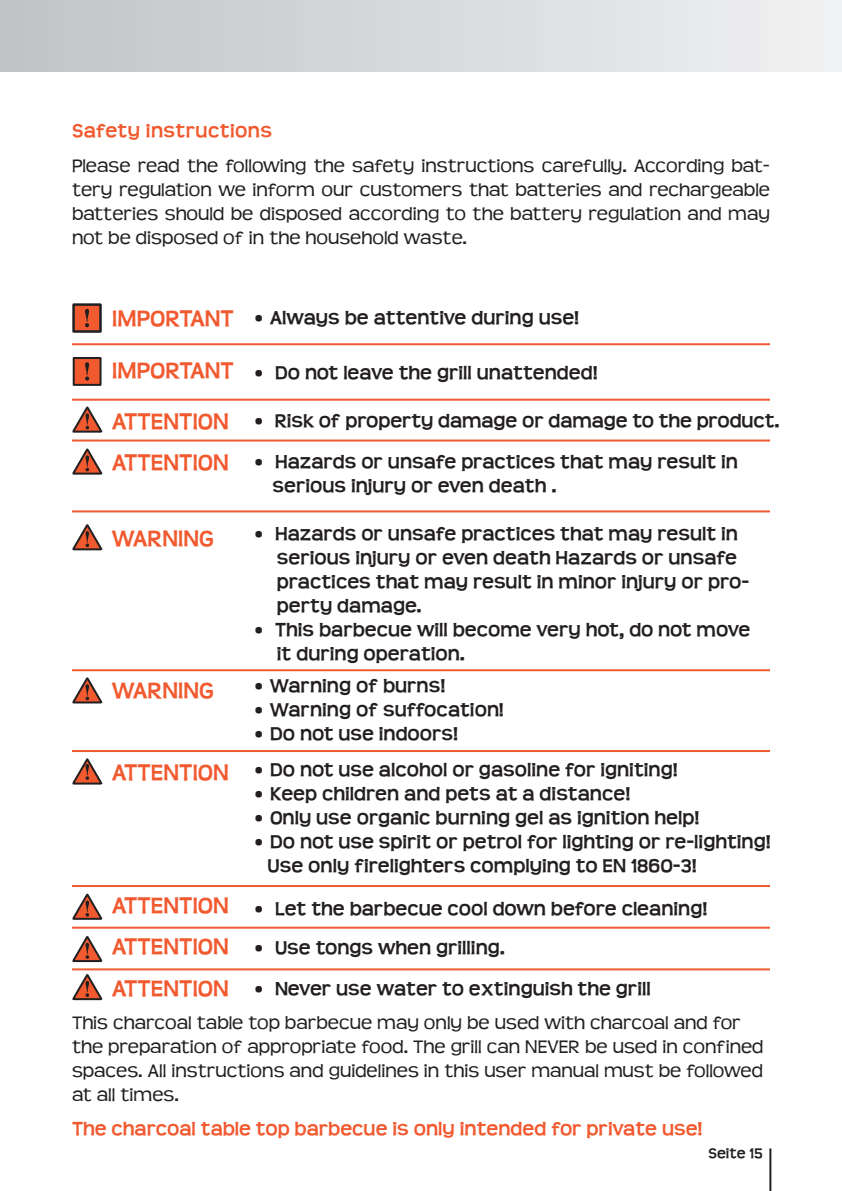
<style>
.page{position:relative;width:842px;height:1191px;background:#fff}
.page>*{position:absolute;margin:0;border:0;box-sizing:border-box;transform-origin:0 0}
.t1{font:700 24px "Teen";color:#f1592f}
.t2{font:700 20px/24px "Teen";color:#231f20}
.t3{font:20px/24px "Teen";color:#231f20;text-align:justify}
.Copy_einrueck{font:700 20px "Teen";color:#f1592f}
.Copy_einrueck-2{font:700 20px "Teen";letter-spacing:.02em;color:#f1592f}
.t4{font:700 15px "Teen";color:#231f20}
</style>
<div class="page">
<div style="left:0;top:0;width:842px;height:71px;background:linear-gradient(to right,#c1c2c5,#f0f1f2)"></div>
<hr style="left:769px;top:1148px;width:2px;height:43px;background:#231f20">
<div style="left:74px;top:358px;width:27px;height:27px;background:#f1592f"></div>
<div style="left:73px;top:357px;width:29px;height:29px;border:2px solid #231f20"></div>
<svg style="left:85px;top:362px;width:4px;height:18px"></svg>
<svg style="left:72px;top:935px;width:31px;height:66px"></svg>
<svg style="left:72px;top:893px;width:31px;height:27px"></svg>
<svg style="left:72px;top:758px;width:31px;height:27px"></svg>
<svg style="left:72px;top:677px;width:31px;height:27px"></svg>
<div style="left:74px;top:305px;width:26px;height:26px;background:#f1592f"></div>
<div style="left:73px;top:304px;width:28px;height:28px;border:2px solid #939598"></div>
<div style="left:72px;top:303px;width:30px;height:30px;border:2px solid #231f20"></div>
<svg style="left:85px;top:309px;width:4px;height:18px"></svg>
<svg style="left:72px;top:448px;width:31px;height:27px"></svg>
<svg style="left:72px;top:406px;width:31px;height:27px"></svg>
<svg style="left:72px;top:524px;width:31px;height:27px"></svg>
<hr style="left:72px;top:343px;width:698px;height:2px;background:#f1592f">
<hr style="left:72px;top:399px;width:698px;height:2px;background:#f1592f">
<hr style="left:72px;top:439px;width:698px;height:2px;background:#f1592f">
<hr style="left:72px;top:510px;width:698px;height:2px;background:#f1592f">
<hr style="left:72px;top:669px;width:698px;height:2px;background:#f1592f">
<hr style="left:72px;top:750px;width:698px;height:2px;background:#f1592f">
<hr style="left:72px;top:885px;width:698px;height:2px;background:#f1592f">
<hr style="left:72px;top:926px;width:698px;height:2px;background:#f1592f">
<hr style="left:72px;top:968px;width:698px;height:2px;background:#f1592f">
<p class="Copy_einrueck-2" style="left:72px;top:120px;width:202px">Safety instructions</p>
<p class="t3" style="left:72px;top:154px;width:699px">Please read the following the safety instructions carefully. According bat&shy;tery regulation we inform our customers that batteries and rechargeable batteries should be disposed according to the battery regulation and may not be disposed of in the household waste.</p>
<p class="t1" style="left:112px;top:304px;width:123px">IMPORTANT</p>
<p class="t2" style="left:253px;top:306px;width:328px">• Always be attentive during use!</p>
<p class="t1" style="left:112px;top:357px;width:123px">IMPORTANT</p>
<p class="t1" style="left:112px;top:407px;width:118px">ATTENTION</p>
<p class="t1" style="left:112px;top:448px;width:118px">ATTENTION</p>
<p class="t1" style="left:112px;top:525px;width:103px">WARNING</p>
<p class="t1" style="left:112px;top:676px;width:103px">WARNING</p>
<p class="t1" style="left:112px;top:758px;width:118px">ATTENTION</p>
<p class="t1" style="left:112px;top:892px;width:118px">ATTENTION</p>
<p class="t1" style="left:112px;top:932px;width:118px">ATTENTION</p>
<p class="t1" style="left:112px;top:974px;width:118px">ATTENTION</p>
<p class="t2" style="left:253px;top:361px;width:346px">• Do not leave the grill unattended!</p>
<p class="t2" style="left:253px;top:409px;width:528px">• Risk of property damage or damage to the product.</p>
<p class="t2" style="left:253px;top:450px;width:487px">• Hazards or unsafe practices that may result in</p>
<p class="t2" style="left:273px;top:474px;width:285px">serious injury or even death .</p>
<p class="t2" style="left:277px;top:522px;width:474px;text-indent:-24px">• Hazards or unsafe practices that may result in serious injury or even death Hazards or unsafe practices that may result in minor injury or pro&shy;perty damage.</p>
<p class="t2" style="left:277px;top:618px;width:475px;text-indent:-24px">• This barbecue will become very hot, do not move it during operation.</p>
<p class="t2" style="left:253px;top:674px;width:194px">• Warning of burns!</p>
<p class="t2" style="left:253px;top:698px;width:252px">• Warning of suffocation!</p>
<p class="t2" style="left:253px;top:722px;width:207px">• Do not use indoors!</p>
<p class="t2" style="left:253px;top:758px;width:426px">• Do not use alcohol or gasoline for igniting!</p>
<p class="t2" style="left:253px;top:782px;width:379px">• Keep children and pets at a distance!</p>
<p class="t2" style="left:253px;top:806px;width:448px">• Only use organic burning gel as ignition help!</p>
<p class="t2" style="left:268px;top:830px;width:505px;text-indent:-15px">• Do not use spirit or petrol for lighting or re-lighting!<br>Use only firelighters complying to EN 1860-3!“</p>
<p class="t2" style="left:253px;top:896px;width:456px">• Let the barbecue cool down before cleaning!</p>
<p class="t2" style="left:253px;top:935px;width:254px">• Use tongs when grilling.</p>
<p class="t2" style="left:253px;top:976px;width:399px">• Never use water to extinguish the grill</p>
<p class="t3" style="left:72px;top:1010px;width:693px;text-align:left">This charcoal table top barbecue may only be used with charcoal and for the preparation of appropriate food. The grill can NEVER be used in confined spaces. All instructions and guidelines in this user manual must be followed at all times.</p>
<p class="Copy_einrueck" style="left:72px;top:1116px;width:632px">The charcoal table top barbecue is only intended for private use!</p>
<p class="t4" style="left:708px;top:1144px;width:56px">Seite 15</p>
</div>
